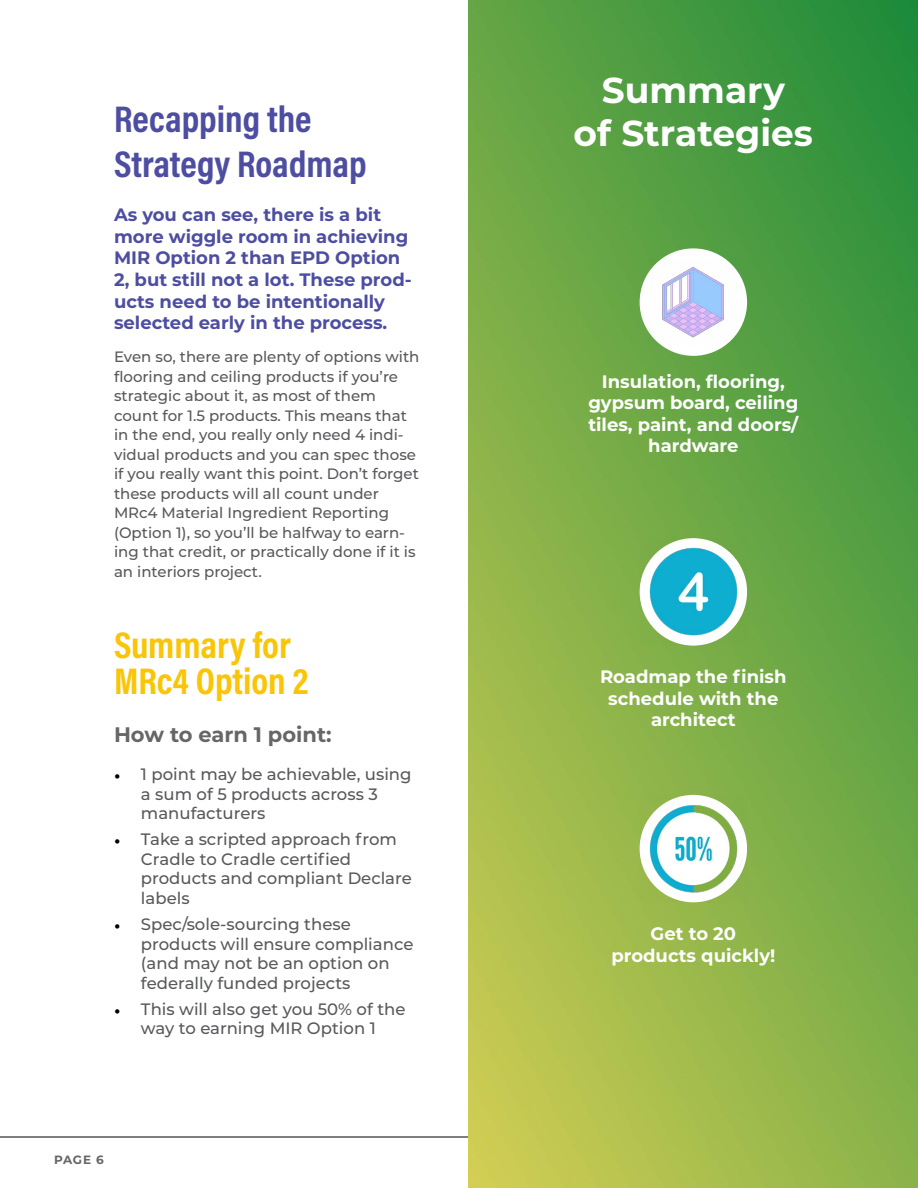
<style>
.page{position:relative;width:918px;height:1188px;background:#fff}
.page>*{position:absolute;margin:0;border:0;box-sizing:border-box;transform-origin:0 0}
.t1{font:37.5px/45px "Acumin Variable Concept";color:#4d4da1}
.t2{font:37.5px/36px "Acumin Variable Concept";color:#f9c507}
.t3{font:700 36px/43.2px "Montserrat";color:#fff;text-align:center}
.t4{font:700 21px "Montserrat";color:#666}
.t5{font:700 18px/21.6px "Montserrat";color:#4d4da1}
.t6{font:700 18px/21.6px "Montserrat";color:#fff;text-align:center}
.t7{font:500 16.5px/19.5px "Montserrat";color:#58595b}
.t8{font:500 15px/19.5px "Montserrat";color:#58595b}
.t9{font:700 12px "Montserrat";color:#666}
.s1{font-family:"Minion Pro";font-weight:400;color:#000}
</style>
<div class="page">
<hr style="left:0;top:1137px;width:918px;height:1px;background:#000">
<img style="left:469px;top:0;width:449px;height:1188px">
<div style="left:640px;top:248px;width:107px;height:108px;background:#fff;border-radius:50%"></div>
<img style="left:640px;top:795px;width:107px;height:107px">
<img style="left:650px;top:259px;width:87px;height:87px">
<img style="left:639px;top:538px;width:108px;height:108px">
<h1 class="t1" style="left:114px;top:95px;width:254px">Recapping the<br>Strategy Roadmap</h1>
<p class="t5" style="left:114px;top:203px;width:299px">As you can see, there is a bit more wiggle room in achieving<br>MIR Option 2 than EPD Option<br>2, but still not a lot. These prod&shy;ucts need to be intentionally selected early in the process.</p>
<p class="t8" style="left:114px;top:346px;width:307px">Even so, there are plenty of options with flooring and ceiling products if you’re strategic about it, as most of them count for 1.5 products. This means that in the end, you really only need 4 indi&shy;vidual products and you can spec those if you really want this point. Don’t forget these products will all count under MRc4 Material Ingredient Reporting (Option 1), so you’ll be halfway to earn&shy;ing that credit, or practically done if it is an interiors project.</p>
<h1 class="t2" style="left:114px;top:626px;width:196px">Summary for<br>MRc4 Option 2</h1>
<h3 class="t4" style="left:114px;top:720px;width:219px">How to earn 1 point:</h3>
<p class="t7" style="left:141px;top:764px;width:272px;text-indent:-27px"><span class="s1">•</span> 1 point may be achievable, using a sum of 5 products across 3 manufacturers</p>
<p class="t7" style="left:141px;top:829px;width:272px;text-indent:-27px"><span class="s1">•</span> Take a scripted approach from<br>Cradle to Cradle certified products and compliant Declare labels</p>
<p class="t7" style="left:141px;top:914px;width:274px;text-indent:-27px"><span class="s1">•</span> Spec/sole-sourcing these products will ensure compliance (and may not be an option on federally funded projects</p>
<p class="t7" style="left:114px;top:999px;width:293px;text-align:center"><span class="s1">•</span> This will also get you 50% of the way to earning MIR Option 1</p>
<p class="t9" style="left:54px;top:1151px;width:51px">PAGE 6</p>
<h2 class="t3" style="left:574px;top:67px;width:241px">Summary<br>of Strategies</h2>
<p class="t6" style="left:588px;top:370px;width:212px">Insulation, flooring, gypsum board, ceiling tiles, paint, and doors/ hardware</p>
<p class="t6" style="left:600px;top:665px;width:188px">Roadmap the finish schedule with the architect</p>
<p class="t6" style="left:611px;top:922px;width:165px">Get to 20 products quickly!</p>
</div>
